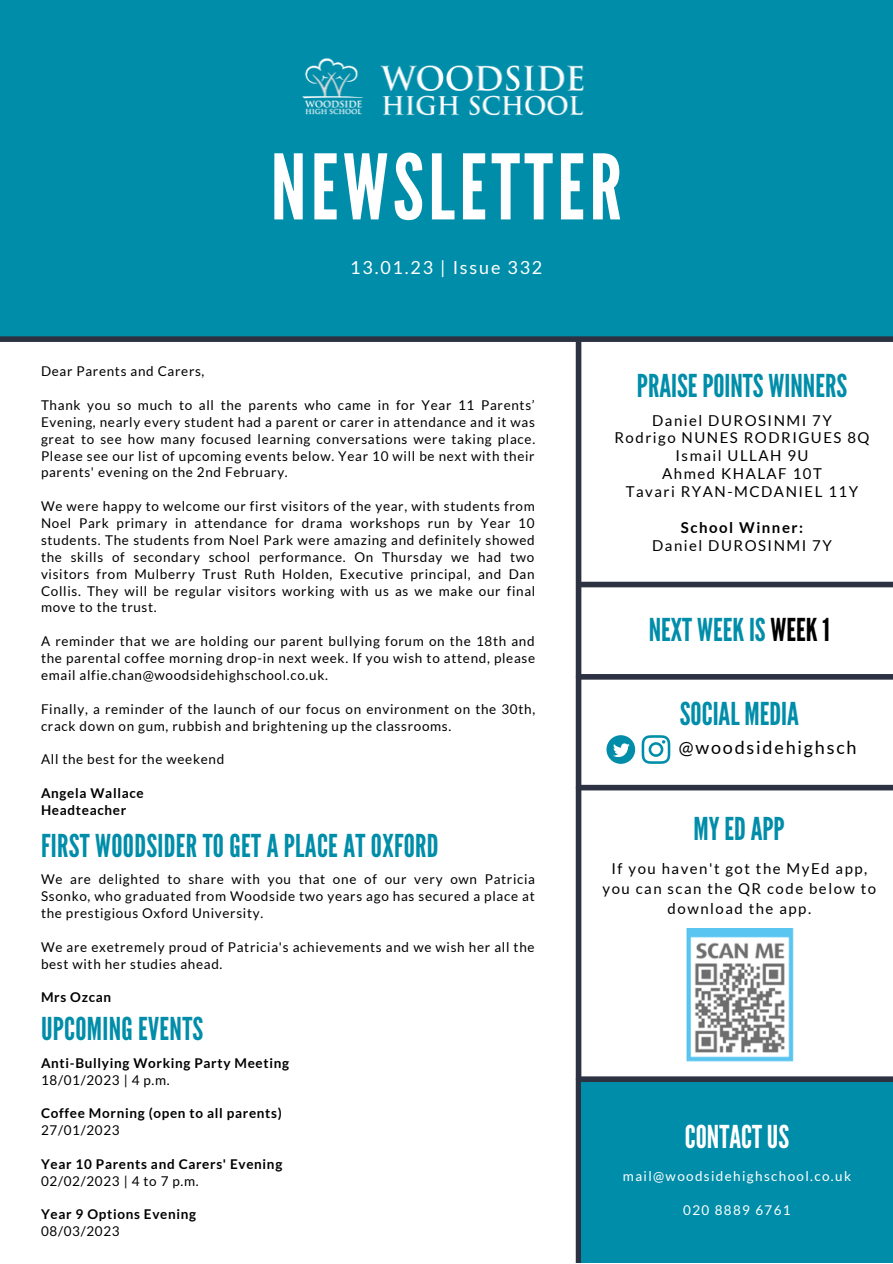
<style>
.page{position:relative;width:893px;height:1264px;background:#fff}
.page>*{position:absolute;margin:0;border:0;box-sizing:border-box;transform-origin:0 0}
.t1{font:89.85px "League Gothic";letter-spacing:.05em;color:#fff}
.t2{font:31.5px "League Gothic";letter-spacing:.01em;color:#008da9}
.t3{font:31.5px "League Gothic";color:#fff}
.t4{font:18px "Lato";letter-spacing:.1em;color:#fff}
.t5{font:18px "Lato";letter-spacing:.1em;color:#000}
.t6{font:15px/18px "Lato";letter-spacing:.1em;color:#000;text-align:center}
.t7{font:700 15px "Lato";letter-spacing:.1em;color:#000}
.t8{font:13.5px/16.8px "Lato";letter-spacing:.05em;color:#000;text-align:justify}
.t9{font:700 13.5px/16.8px "Lato";letter-spacing:.05em;color:#000}
.t10{font:13.5px "Lato";letter-spacing:.1em;color:#fff}
.s1{color:#000}
</style>
<div class="page">
<div style="left:0;top:0;width:892px;height:336px;background:#008da9"></div>
<img style="left:302px;top:58px;width:282px;height:58px">
<div style="left:0;top:336px;width:892px;height:6px;background:#2d3243"></div>
<div style="left:575px;top:341px;width:6px;height:921px;background:#2d3243"></div>
<div style="left:578px;top:784px;width:314px;height:6px;background:#2d3243"></div>
<svg style="left:641px;top:735px;width:29px;height:28px"></svg>
<svg style="left:606px;top:735px;width:29px;height:28px"></svg>
<div style="left:581px;top:1081px;width:311px;height:181px;background:#008da9"></div>
<div style="left:578px;top:1076px;width:314px;height:5px;background:#2d3243"></div>
<img style="left:686px;top:928px;width:108px;height:134px">
<div style="left:578px;top:674px;width:314px;height:5px;background:#2d3243"></div>
<div style="left:581px;top:581px;width:311px;height:6px;background:#2d3243"></div>
<h1 class="t1" style="left:271px;top:135px;width:352px">NEWSLETTER</h1>
<h3 class="t4" style="left:350px;top:256px;width:194px">13.01.23 | Issue 332</h3>
<p class="t8" style="left:41px;top:362px;width:165px">Dear Parents and Carers,</p>
<p class="t8" style="left:41px;top:396px;width:495px">Thank you so much to all the parents who came in for Year 11 Parents’ Evening, nearly every student had a parent or carer in attendance and it was great to see how many focused learning conversations were taking place.<br>Please see our list of upcoming events below. Year 10 will be next with their parents' evening on the 2nd February.</p>
<p class="t8" style="left:41px;top:497px;width:496px">We were happy to welcome our first visitors of the year, with students from Noel Park primary in attendance for drama workshops run by Year 10 students. The students from Noel Park were amazing and definitely showed the skills of secondary school performance. On Thursday we had two visitors from Mulberry Trust Ruth Holden, Executive principal, and Dan Collis. They will be regular visitors working with us as we make our final move to the trust.</p>
<p class="t8" style="left:41px;top:632px;width:495px">A reminder that we are holding our parent bullying forum on the 18th and the parental coffee morning drop-in next week. If you wish to attend, please email alfie.chan@woodsidehighschool.co.uk.</p>
<p class="t8" style="left:41px;top:700px;width:495px">Finally, a reminder of the launch of our focus on environment on the 30th, crack down on gum, rubbish and brightening up the classrooms.</p>
<p class="t8" style="left:41px;top:750px;width:185px">All the best for the weekend</p>
<p class="t9" style="left:41px;top:784px;width:104px">Angela Wallace<br>Headteacher</p>
<h2 class="t2" style="left:41px;top:827px;width:399px">FIRST WOODSIDER TO GET A PLACE AT OXFORD</h2>
<p class="t8" style="left:41px;top:870px;width:495px">We are delighted to share with you that one of our very own Patricia Ssonko, who graduated from Woodside two years ago has secured a place at the prestigious Oxford University.</p>
<p class="t8" style="left:41px;top:938px;width:495px">We are exetremely proud of Patricia's achievements and we wish her all the best with her studies ahead.</p>
<p class="t9" style="left:41px;top:988px;width:72px">Mrs Ozcan</p>
<h2 class="t2" style="left:41px;top:1010px;width:164px">UPCOMING EVENTS</h2>
<p class="t9" style="left:41px;top:1053px;width:249px">Anti-Bullying Working Party Meeting</p>
<p class="t8" style="left:41px;top:1070px;width:130px">18/01/2023 | 4 p.m.</p>
<p class="t9" style="left:41px;top:1104px;width:242px">Coffee Morning (open to all parents)</p>
<p class="t8" style="left:41px;top:1121px;width:80px">27/01/2023</p>
<p class="t9" style="left:41px;top:1155px;width:243px">Year 10 Parents and Carers' Evening</p>
<p class="t8" style="left:41px;top:1172px;width:159px">02/02/2023 | 4 to 7 p.m.</p>
<p class="t9" style="left:41px;top:1205px;width:157px">Year 9 Options Evening</p>
<p class="t8" style="left:41px;top:1222px;width:80px">08/03/2023</p>
<h2 class="t2" style="left:637px;top:367px;width:212px">PRAISEPOINTS WINNERS</h2>
<p class="t6" style="left:614px;top:410px;width:256px">Daniel DUROSINMI 7Y<br>Rodrigo NUNES RODRIGUES 8Q<br>Ismail ULLAH 9U<br>Ahmed KHALAF 10T<br>Tavari RYAN-MCDANIEL 11Y</p>
<p class="t7" style="left:681px;top:518px;width:124px">School Winner:</p>
<p class="t6" style="left:652px;top:536px;width:181px">Daniel DUROSINMI 7Y</p>
<h2 class="t2" style="left:648px;top:612px;width:182px">NEXT WEEKIS <span class="s1">WEEK1</span></h2>
<h2 class="t2" style="left:679px;top:695px;width:120px">SOCIAL MEDIA</h2>
<h3 class="t5" style="left:679px;top:736px;width:179px">@woodsidehighsch</h3>
<h2 class="t2" style="left:693px;top:810px;width:92px">MYEDAPP</h2>
<p class="t6" style="left:602px;top:858px;width:275px;line-height:20.2px">If you haven't got the MyEd app, you can scan the QR code below to download the app.</p>
<h2 class="t3" style="left:685px;top:1118px;width:106px">CONTACTUS</h2>
<p class="t10" style="left:623px;top:1167px;width:229px">mail@woodsidehighschool.co.uk</p>
<p class="t10" style="left:683px;top:1201px;width:109px">020 8889 6761</p>
</div>
